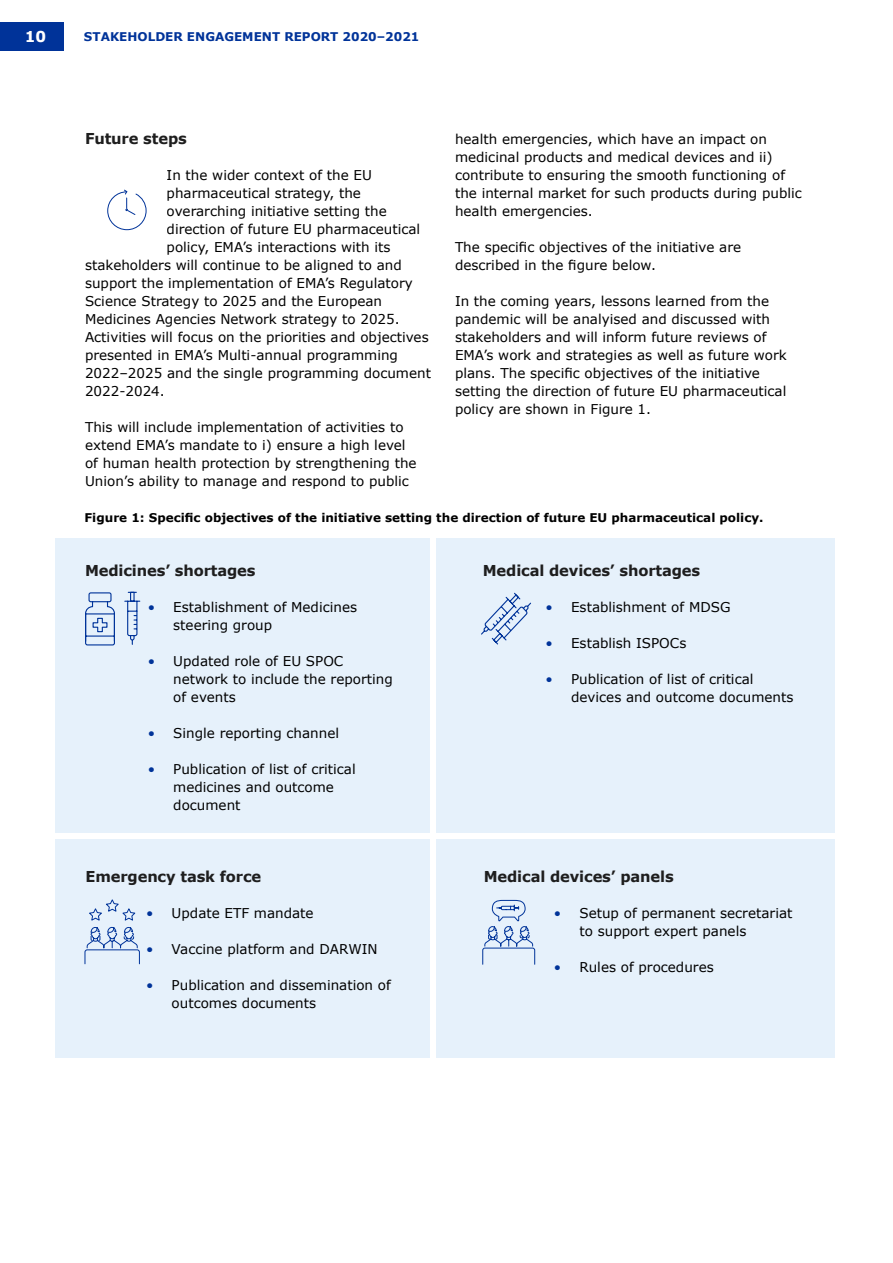
<style>
.page{position:relative;width:893px;height:1263px;background:#fff}
.page>*{position:absolute;margin:0;border:0;box-sizing:border-box;transform-origin:0 0}
.t1{font:700 15px "Verdana";letter-spacing:-.01em;color:#1e1e1e}
.t2{font:700 15px "Verdana";color:#fff}
.t3{font:13.5px/18px "Verdana";color:#000}
.t4{font:700 12px "Verdana";color:#000}
.t5{font:700 12px "Verdana";color:#039}
.s1{color:#039}
</style>
<div class="page">
<div style="left:0;top:22px;width:63px;height:29px;background:#039"></div>
<div style="left:55px;top:538px;width:779px;height:520px;background:#e6f1fb"></div>
<svg style="left:84px;top:899px;width:56px;height:66px"></svg>
<svg style="left:482px;top:899px;width:54px;height:66px"></svg>
<svg style="left:107px;top:189px;width:40px;height:41px"></svg>
<svg style="left:85px;top:591px;width:56px;height:55px"></svg>
<div style="left:48px;top:833px;width:796px;height:6px;background:#fff"></div>
<div style="left:430px;top:533px;width:5px;height:730px;background:#fff"></div>
<svg style="left:481px;top:592px;width:50px;height:53px"></svg>
<p class="t2" style="left:25px;top:27px;width:23px">10</p>
<p class="t5" style="left:84px;top:29px;width:337px">STAKEHOLDER ENGAGEMENT REPORT 2020–2021</p>
<p class="t1" style="left:85px;top:129px;width:103px">Future steps</p>
<p class="t3" style="left:167px;top:166px;width:207px">In the wider context of the EU</p>
<p class="t3" style="left:167px;top:184px;width:196px">pharmaceutical strategy, the</p>
<p class="t3" style="left:167px;top:202px;width:222px">overarching initiative setting the</p>
<p class="t3" style="left:167px;top:220px;width:255px">direction of future EU pharmaceutical</p>
<p class="t3" style="left:167px;top:238px;width:225px">policy, EMA’s interactions with its</p>
<p class="t3" style="left:85px;top:256px;width:318px">stakeholders will continue to be aligned to and</p>
<p class="t3" style="left:85px;top:274px;width:329px">support the implementation of EMA’s Regulatory</p>
<p class="t3" style="left:85px;top:292px;width:299px">Science Strategy to 2025 and the European</p>
<p class="t3" style="left:85px;top:310px;width:316px">Medicines Agencies Network strategy to 2025.</p>
<p class="t3" style="left:85px;top:328px;width:345px">Activities will focus on the priorities and objectives</p>
<p class="t3" style="left:85px;top:346px;width:314px">presented in EMA’s Multi-annual programming</p>
<p class="t3" style="left:85px;top:364px;width:347px">2022–2025 and the single programming document</p>
<p class="t3" style="left:85px;top:382px;width:81px">2022-2024.</p>
<p class="t3" style="left:85px;top:418px;width:333px">This will include implementation of activities to extend EMA’s mandate to i) ensure a high level of human health protection by strengthening the Union’s ability to manage and respond to public</p>
<p class="t3" style="left:455px;top:130px;width:348px">health emergencies, which have an impact on medicinal products and medical devices and ii) contribute to ensuring the smooth functioning of the internal market for such products during public health emergencies.</p>
<p class="t3" style="left:455px;top:238px;width:288px">The specific objectives of the initiative are described in the figure below.</p>
<p class="t3" style="left:455px;top:292px;width:333px">In the coming years, lessons learned from the pandemic will be analyised and discussed with stakeholders and will inform future reviews of EMA’s work and strategies as well as future work plans. The specific objectives of the initiative setting the direction of future EU pharmaceutical policy are shown in Figure 1.</p>
<p class="t4" style="left:84px;top:509px;width:681px">Figure 1: Specific objectives of the initiative setting the direction of future EU pharmaceutical policy.</p>
<p class="t1" style="left:85px;top:561px;width:172px">Medicines’ shortages</p>
<p class="t1" style="left:483px;top:561px;width:219px">Medical devices’ shortages</p>
<p class="t3" style="left:173px;top:598px;width:185px;text-indent:-26px"><span class="s1">•</span> Establishment of Medicines steering group</p>
<p class="t3" style="left:173px;top:652px;width:221px;text-indent:-26px"><span class="s1">•</span> Updated role of EU SPOC network to include the reporting of events</p>
<p class="t3" style="left:148px;top:724px;width:193px"><span class="s1">•</span> Single reporting channel</p>
<p class="t3" style="left:173px;top:760px;width:184px;text-indent:-26px"><span class="s1">•</span> Publication of list of critical medicines and outcome document</p>
<p class="t3" style="left:546px;top:598px;width:186px"><span class="s1">•</span> Establishment of MDSG</p>
<p class="t3" style="left:546px;top:634px;width:142px"><span class="s1">•</span> Establish ISPOCs</p>
<p class="t3" style="left:571px;top:670px;width:224px;text-indent:-26px"><span class="s1">•</span> Publication of list of critical devices and outcome documents</p>
<p class="t1" style="left:86px;top:867px;width:177px">Emergency task force</p>
<p class="t1" style="left:484px;top:867px;width:191px">Medical devices’ panels</p>
<p class="t3" style="left:146px;top:904px;width:169px"><span class="s1">•</span> Update ETF mandate</p>
<p class="t3" style="left:146px;top:940px;width:233px"><span class="s1">•</span> Vaccine platform and DARWIN</p>
<p class="t3" style="left:172px;top:976px;width:221px;text-indent:-26px"><span class="s1">•</span> Publication and dissemination of outcomes documents</p>
<p class="t3" style="left:579px;top:904px;width:214px;text-indent:-26px"><span class="s1">•</span> Setup of permanent secretariat to support expert panels</p>
<p class="t3" style="left:554px;top:958px;width:161px"><span class="s1">•</span> Rules of procedures</p>
</div>
